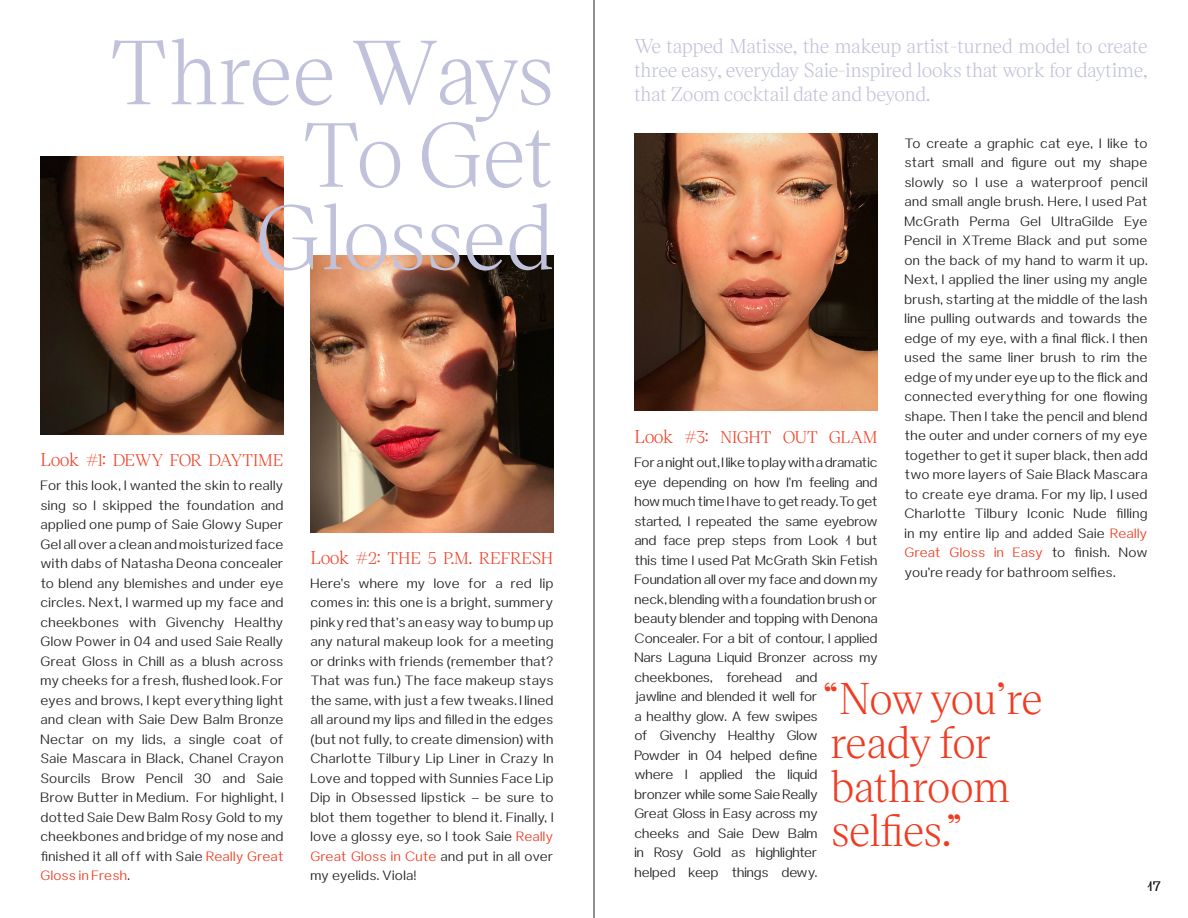
<style>
.page{position:relative;width:1188px;height:918px;background:#fff}
.page>*{position:absolute;margin:0;border:0;box-sizing:border-box;transform-origin:0 0}
.t1{font:88.2px/82.5px "Victor Serif";color:#c0c1da;text-align:right}
.t2{font:43.2px/44.1px "Victor Serif";color:#ef3c22}
.t3{font:19.5px/24px "Victor Serif";color:#c0c1da;text-align:justify}
.t4{font:16.5px "Victor Serif";letter-spacing:-.02em;color:#ef3c22}
.t5{font:300 13.5px/19.5px "Ordinary Text";color:#231f20;text-align:justify}
.s1{font-size:18px}
.s2{color:#ef3c22}
</style>
<div class="page">
<img style="left:40px;top:157px;width:243px;height:278px">
<img style="left:310px;top:256px;width:243px;height:277px">
<img style="left:634px;top:134px;width:244px;height:277px">
<hr style="left:594px;top:0;width:1px;height:918px;background:#231f20">
<p class="t1" style="left:108px;top:26px;width:447px">Three Ways<br>To Get<br>Glossed</p>
<p class="t4" style="left:40px;top:448px;width:244px"><span class="s1">Look</span> #1: DEWY FOR DAYTIME</p>
<p class="t5" style="left:40px;top:475px;width:245px">For this look, I wanted the skin to really sing so I skipped the foundation and applied one pump of Saie Glowy Super Gel all over a clean and moisturized face with dabs of Natasha Deona concealer to blend any blemishes and under eye circles. Next, I warmed up my face and cheekbones with Givenchy Healthy Glow Power in 04 and used Saie Really Great Gloss in Chill as a blush across my cheeks for a fresh, flushed look. For eyes and brows, I kept everything light and clean with Saie Dew Balm Bronze Nectar on my lids, a single coat of Saie Mascara in Black, Chanel Crayon Sourcils Brow Pencil 30 and Saie Brow Butter in Medium. For highlight, I dotted Saie Dew Balm Rosy Gold to my cheekbones and bridge of my nose and finished it all off with Saie <span class="s2">Really Great Gloss in Fresh</span>.</p>
<p class="t4" style="left:310px;top:546px;width:244px"><span class="s1">Look</span> #2: THE 5 P.M. REFRESH</p>
<p class="t5" style="left:310px;top:573px;width:245px">Here’s where my love for a red lip comes in: this one is a bright, summery pinky red that’s an easy way to bump up any natural makeup look for a meeting or drinks with friends (remember that?<br>That was fun.) The face makeup stays the same, with just a few tweaks. I lined all around my lips and filled in the edges (but not fully, to create dimension) with Charlotte Tilbury Lip Liner in Crazy In Love and topped with Sunnies Face Lip Dip in Obsessed lipstick — be sure to blot them together to blend it. Finally, I love a glossy eye, so I took Saie <span class="s2">Really Great Gloss in Cute</span> and put in all over my eyelids. Viola!</p>
<p class="t3" style="left:634px;top:33px;width:515px">We tapped Matisse, the makeup artist-turned model to create three easy, everyday Saie-inspired looks that work for daytime, that Zoom cocktail date and beyond.</p>
<p class="t5" style="left:904px;top:133px;width:245px">To create a graphic cat eye, I like to start small and figure out my shape slowly so I use a waterproof pencil and small angle brush. Here, I used Pat McGrath Perma Gel UltraGilde Eye Pencil in XTreme Black and put some on the back of my hand to warm it up.<br>Next, I applied the liner using my angle brush, starting at the middle of the lash line pulling outwards and towards the edge of my eye, with a final flick. I then used the same liner brush to rim the edge of my under eye up to the flick and connected everything for one flowing shape. Then I take the pencil and blend the outer and under corners of my eye together to get it super black, then add two more layers of Saie Black Mascara to create eye drama. For my lip, I used Charlotte Tilbury Iconic Nude filling in my entire lip and added Saie <span class="s2">Really Great Gloss in Easy</span> to finish. Now you’re ready for bathroom selfies.</p>
<p class="t4" style="left:634px;top:425px;width:244px"><span class="s1">Look</span> #3: NIGHT OUT GLAM</p>
<p class="t5" style="left:634px;top:452px;width:245px;text-align:left">For a night out, I like to play with a dramatic eye depending on how I’m feeling and how much time I have to get ready. To get started, I repeated the same eyebrow and face prep steps from Look 1 but this time I used Pat McGrath Skin Fetish<br>Foundation all over my face and down my neck, blending with a foundation brush or beauty blender and topping with Denona<br>Concealer. For a bit of contour, I applied<br>Nars Laguna Liquid Bronzer across my cheekbones, forehead and<br>jawline and blended it well for<br>a healthy glow. A few swipes<br>of Givenchy Healthy Glow<br>Powder in 04 helped define<br>where I applied the liquid<br>bronzer while some Saie Really<br>Great Gloss in Easy across my<br>cheeks and Saie Dew Balm<br>in Rosy Gold as highlighter<br>helped keep things dewy.</p>
<p class="t2" style="left:823px;top:674px;width:221px">“Now you’re ready for bathroom selfies.”</p>
<p class="t5" style="left:1147px;top:876px;width:15px">17</p>
</div>
